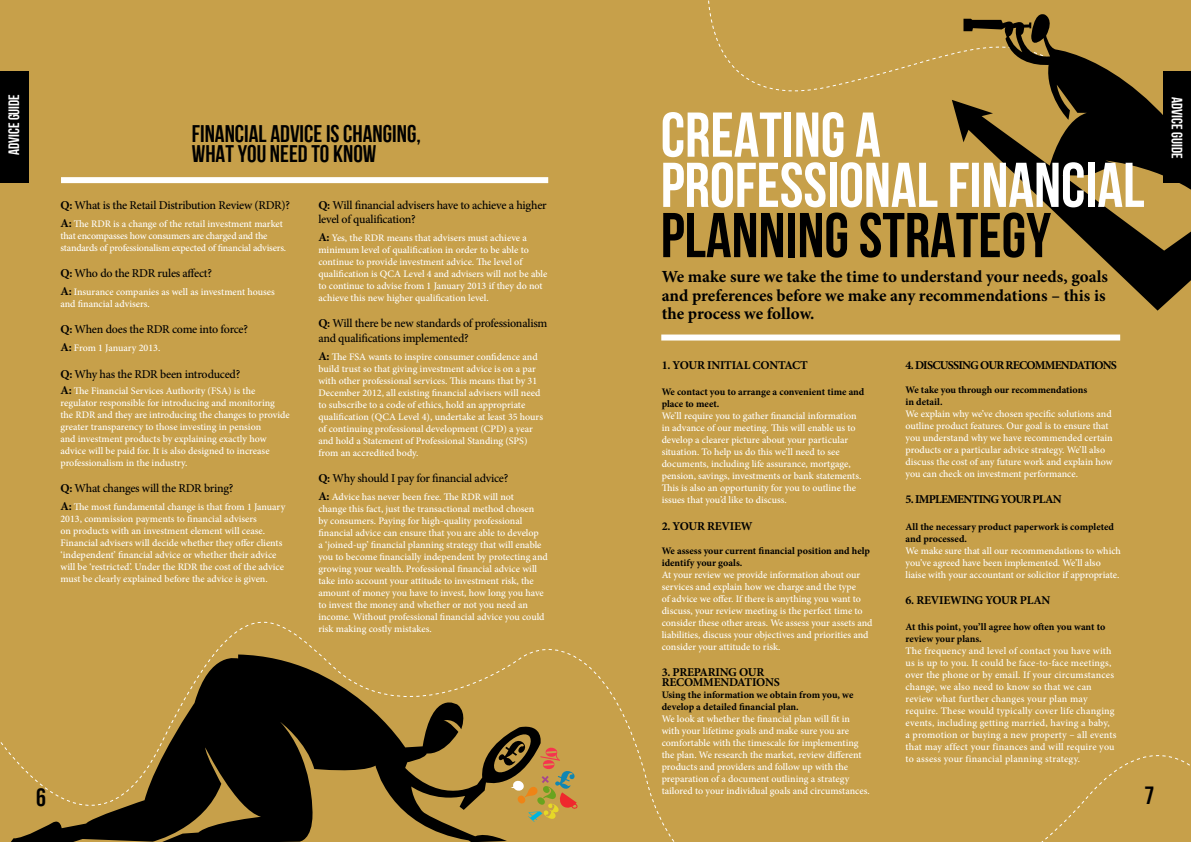
<style>
.page{position:relative;width:1191px;height:842px;background:#c7a04a}
.page>*{position:absolute;margin:0;border:0;box-sizing:border-box;transform-origin:0 0}
.t1{font:63.1px/50.2px "Bebas Neue";color:#fff}
.t2{font:63.1px "Bebas Neue";color:#000}
.t3{font:24.8px "Bebas Neue";color:#000}
.t4{font:24px/20.2px "Bebas Neue";color:#000}
.t5{font:700 17px/18.4px "Minion Pro";color:#000}
.t6{font:15px "Bebas Neue";color:#fff}
.t7{font:500 12px/14.4px "Minion Pro";letter-spacing:-.02em;color:#000}
.t8{font:700 12px/10.4px "Minion Pro";letter-spacing:-.035em;color:#000}
.t9{font:700 12px "Minion Pro";letter-spacing:-.06em;color:#000}
.t10{font:500 10px/12px "Minion Pro";color:#fff}
.t11{font:500 10px/12px "Minion Pro";letter-spacing:.02em;color:#fff}
.t12{font:700 10px/12px "Minion Pro";color:#000}
.t13{font:500 10px/12px "Minion Pro";letter-spacing:-.02em;color:#fff}
.s1{font-weight:700}
.s2{font-weight:700;font-size:12px;color:#000}
</style>
<div class="page">
<div style="left:61px;top:177px;width:487px;height:6px;background:#fff"></div>
<svg style="left:1095px;top:251px;width:96px;height:60px;fill:#000"></svg>
<svg style="left:708px;top:0;width:483px;height:251px"></svg>
<div style="left:661px;top:334px;width:459px;height:6px;background:#fff"></div>
<div style="left:0;top:71px;width:29px;height:111px;background:#000"></div>
<div style="left:1163px;top:71px;width:28px;height:111px;background:#000"></div>
<svg style="left:0;top:621px;width:1190px;height:221px"></svg>
<h3 class="t6" style="left:6px;top:155px;width:63px;rotate:-90deg">ADVICE GUIDE</h3>
<h3 class="t6" style="left:1185px;top:97px;width:63px;rotate:90deg">ADVICE GUIDE</h3>
<h1 class="t1" style="left:660px;top:108px;width:485px">CREATING A<br>PROFESSIONAL FINANCIAL</h1>
<h1 class="t2" style="left:660px;top:201px;width:392px">PLANNING STRATEGY</h1>
<h3 class="t4" style="left:192px;top:123px;width:230px">FINANCIAL ADVICE IS CHANGING,<br>WHAT YOU NEED TO KNOW</h3>
<p class="t7" style="left:60px;top:198px;width:231px"><span class="s1">Q:</span> What is the Retail Distribution Review (RDR)?</p>
<p class="t13" style="left:60px;top:217px;width:227px"><span class="s2">A:</span> The RDR is a change of the retail investment market that encompasses how consumers are charged and the standards of professionalism expected of financial advisers.</p>
<p class="t7" style="left:60px;top:266px;width:153px"><span class="s1">Q:</span> Who do the RDR rules affect?</p>
<p class="t10" style="left:60px;top:286px;width:216px"><span class="s2">A:</span> Insurance companies as well as investment houses and financial advisers.</p>
<p class="t7" style="left:60px;top:322px;width:189px"><span class="s1">Q:</span> When does the RDR come into force?</p>
<p class="t10" style="left:60px;top:342px;width:101px"><span class="s2">A:</span> From 1 January 2013.</p>
<p class="t7" style="left:60px;top:367px;width:181px"><span class="s1">Q:</span> Why has the RDR been introduced?</p>
<p class="t10" style="left:60px;top:385px;width:231px"><span class="s2">A:</span> The Financial Services Authority (FSA) is the regulator responsible for introducing and monitoring the RDR and they are introducing the changes to provide greater transparency to those investing in pension<br>and investment products by explaining exactly how advice will be paid for. It is also designed to increase professionalism in the industry.</p>
<p class="t7" style="left:60px;top:481px;width:174px"><span class="s1">Q:</span> What changes will the RDR bring?</p>
<p class="t10" style="left:60px;top:501px;width:226px"><span class="s2">A:</span> The most fundamental change is that from 1 January 2013, commission payments to financial advisers<br>on products with an investment element will cease.<br>Financial advisers will decide whether they offer clients ‘independent’ financial advice or whether their advice will be ‘restricted’. Under the RDR the cost of the advice must be clearly explained before the advice is given.</p>
<p class="t7" style="left:318px;top:198px;width:230px"><span class="s1">Q:</span> Will financial advisers have to achieve a higher level of qualification?</p>
<p class="t10" style="left:318px;top:232px;width:230px"><span class="s2">A:</span> Yes, the RDR means that advisers must achieve a minimum level of qualification in order to be able to continue to provide investment advice. The level of qualification is QCA Level 4 and advisers will not be able to continue to advise from 1 January 2013 if they do not achieve this new higher qualification level.</p>
<p class="t7" style="left:318px;top:316px;width:230px"><span class="s1">Q:</span> Will there be new standards of professionalism and qualifications implemented?</p>
<p class="t10" style="left:318px;top:351px;width:226px"><span class="s2">A:</span> The FSA wants to inspire consumer confidence and build trust so that giving investment advice is on a par with other professional services. This means that by 31<br>December 2012, all existing financial advisers will need to subscribe to a code of ethics, hold an appropriate qualification (QCA Level 4), undertake at least 35 hours of continuing professional development (CPD) a year and hold a Statement of Professional Standing (SPS) from an accredited body.</p>
<p class="t7" style="left:318px;top:471px;width:191px"><span class="s1">Q:</span> Why should I pay for financial advice?</p>
<p class="t10" style="left:318px;top:491px;width:231px"><span class="s2">A:</span> Advice has never been free. The RDR will not<br>change this fact, just the transactional method chosen<br>by consumers. Paying for high-quality professional financial advice can ensure that you are able to develop<br>a ‘joined-up’ financial planning strategy that will enable you to become financially independent by protecting and growing your wealth. Professional financial advice will take into account your attitude to investment risk, the amount of money you have to invest, how long you have to invest the money and whether or not you need an income. Without professional financial advice you could risk making costly mistakes.</p>
<h3 class="t5" style="left:661px;top:267px;width:448px">We make sure we take the time to understand your needs, goals and preferences before we make any recommendations – this is the process we follow.</h3>
<p class="t8" style="left:661px;top:360px;width:148px">1. YOUR INITIAL CONTACT</p>
<p class="t12" style="left:661px;top:386px;width:204px">We contact you to arrange a convenient time and place to meet.</p>
<p class="t10" style="left:661px;top:410px;width:201px">We’ll require you to gather financial information in advance of our meeting. This will enable us to develop a clearer picture about your particular situation. To help us do this we’ll need to see documents, including life assurance, mortgage, pension, savings, investments or bank statements.<br>This is also an opportunity for you to outline the issues that you’d like to discuss.</p>
<p class="t8" style="left:661px;top:520px;width:92px">2. YOUR REVIEW</p>
<p class="t12" style="left:661px;top:544px;width:210px">We assess your current financial position and help identify your goals.</p>
<p class="t10" style="left:661px;top:568px;width:212px">At your review we provide information about our services and explain how we charge and the type<br>of advice we offer. If there is anything you want to discuss, your review meeting is the perfect time to consider these other areas. We assess your assets and liabilities, discuss your objectives and priorities and consider your attitude to risk.</p>
<p class="t8" style="left:661px;top:667px;width:120px">3. PREPARING OUR<br>RECOMMENDATIONS</p>
<p class="t12" style="left:661px;top:689px;width:193px">Using the information we obtain from you, we develop a detailed financial plan.</p>
<p class="t10" style="left:661px;top:713px;width:210px">We look at whether the financial plan will fit in with your lifetime goals and make sure you are comfortable with the timescale for implementing the plan. We research the market, review different products and providers and follow up with the preparation of a document outlining a strategy tailored to your individual goals and circumstances.</p>
<p class="t9" style="left:905px;top:356px;width:213px">4. DISCUSSING OUR RECOMMENDATIONS</p>
<p class="t12" style="left:905px;top:383px;width:183px">We take you through our recommendations in detail.</p>
<p class="t10" style="left:905px;top:408px;width:209px">We explain why we’ve chosen specific solutions and outline product features. Our goal is to ensure that you understand why we have recommended certain products or a particular advice strategy. We’ll also discuss the cost of any future work and explain how you can check on investment performance.</p>
<p class="t9" style="left:905px;top:491px;width:158px">5. IMPLEMENTING YOUR PLAN</p>
<p class="t12" style="left:905px;top:520px;width:210px">All the necessary product paperwork is completed and processed.</p>
<p class="t10" style="left:905px;top:544px;width:217px">We make sure that all our recommendations to which you’ve agreed have been implemented. We’ll also liaise with your accountant or solicitor if appropriate.</p>
<p class="t8" style="left:905px;top:595px;width:146px">6. REVIEWING YOUR PLAN</p>
<p class="t12" style="left:905px;top:621px;width:201px">At this point, you’ll agree how often you want to review your plans.</p>
<p class="t11" style="left:905px;top:645px;width:212px">The frequency and level of contact you have with us is up to you. It could be face-to-face meetings, over the phone or by email. If your circumstances change, we also need to know so that we can review what further changes your plan may require. These would typically cover life changing events, including getting married, having a baby, a promotion or buying a new property – all events that may affect your finances and will require you to assess your financial planning strategy.</p>
<h2 class="t3" style="left:36px;top:784px;width:11px">6</h2>
<h2 class="t3" style="left:1144px;top:782px;width:11px">7</h2>
</div>
